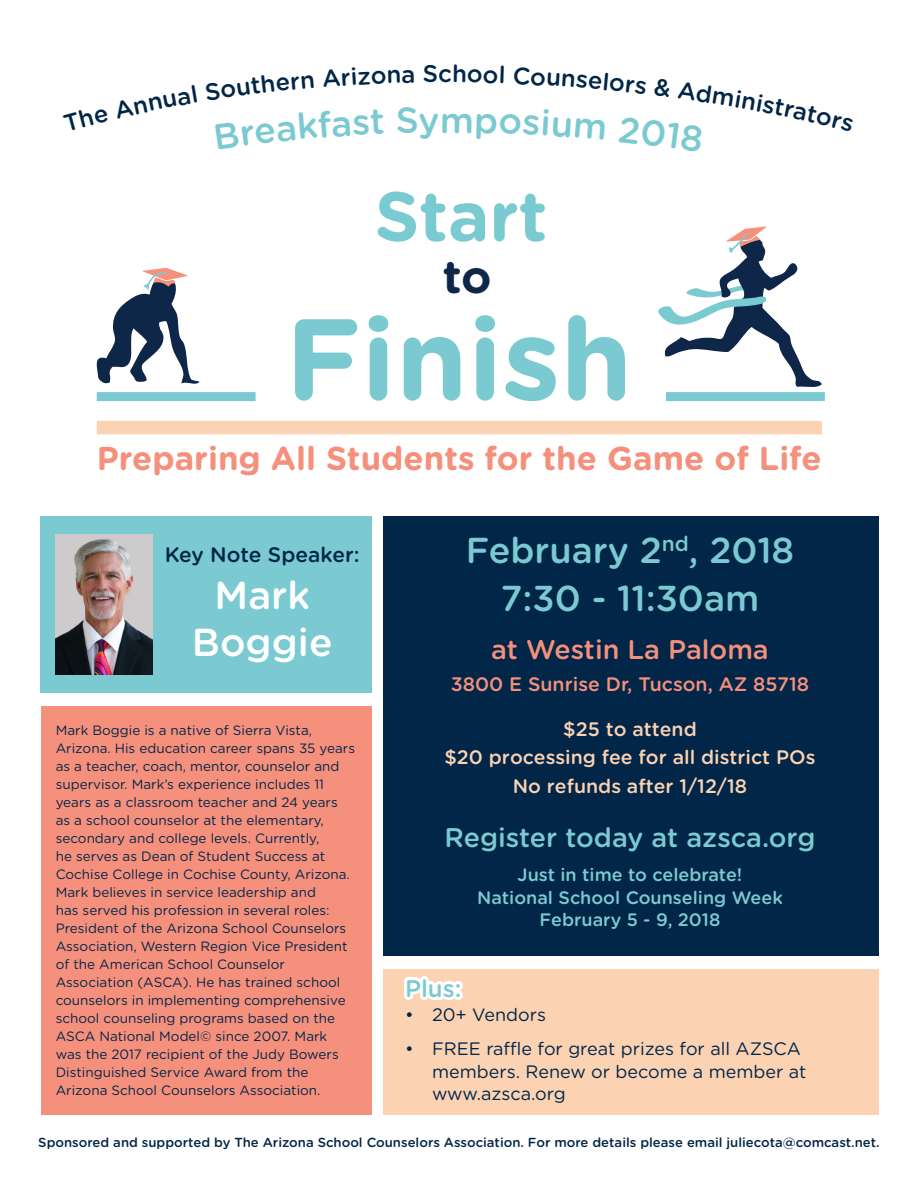
<style>
.page{position:relative;width:918px;height:1188px;background:#fff}
.page>*{position:absolute;margin:0;border:0;box-sizing:border-box;transform-origin:0 0}
.t1{font:700 115.35px "Gotham Rounded";color:#7bcad1}
.t2{font:700 69.75px "Gotham Rounded";color:#7acad1}
.t3{font:700 45.75px "Gotham Rounded";color:#0e2648}
.t4{font:500 39px/46.8px "Gotham Rounded";color:#fff;text-align:center}
.t5{font:500 36px "Gotham Rounded";color:#7bcad1}
.t6{font:700 33px "Gotham Rounded";color:#f5907c}
.t7{font:500 27px "Gotham Rounded";color:#7bcad1}
.t8{font:500 27px "Gotham Rounded";color:#f5907c}
.t9{font:500 24px "Gotham Rounded";color:#7bcad1}
.t10{font:500 24px "Gotham Rounded";color:#022648}
.t11{font:500 21px "Gotham Rounded";color:#022648}
.t12{font:500 19.5px/28.5px "Gotham Rounded";color:#fbd2b2;text-align:center}
.t13{font:500 19.5px "Gotham Rounded";color:#f5907c}
.t14{font:18px/22.5px "Gotham Rounded";color:#022648}
.t15{font:500 18px/22.5px "Gotham Rounded";color:#7bcad1;text-align:center}
.t16{font:13.5px/18px "Gotham Rounded";color:#022648}
.t17{font:500 13.2px "Gotham Rounded";color:#022648}
</style>
<div class="page">
<div style="left:384px;top:969px;width:495px;height:145px;background:#fbd2b2"></div>
<svg style="left:658px;top:226px;width:164px;height:161px"></svg>
<svg style="left:96px;top:268px;width:104px;height:116px"></svg>
<div style="left:384px;top:517px;width:495px;height:439px;background:#022648"></div>
<div style="left:41px;top:517px;width:331px;height:176px;background:#7bcad1"></div>
<div style="left:41px;top:706px;width:330px;height:408px;background:#f5907c"></div>
<div style="left:97px;top:392px;width:159px;height:9px;background:#7bcad1"></div>
<div style="left:97px;top:421px;width:725px;height:13px;background:#fbd2b2"></div>
<div style="left:666px;top:392px;width:159px;height:9px;background:#7bcad1"></div>
<img style="left:56px;top:534px;width:96px;height:140px">
<svg style="left:404px;top:976px;width:49px;height:24px"></svg>
<div style="left:453px;top:981px;width:10px;height:10px;border:6px solid #fff;border-radius:2px"></div>
<div style="left:453px;top:990px;width:10px;height:10px;border:6px solid #fff;border-radius:2px"></div>
<p class="t10" style="left:423px;top:57px;width:31px">Sc</p>
<p class="t5" style="left:440px;top:94px;width:36px">m</p>
<p class="t2" style="left:375px;top:165px;width:174px">Start</p>
<p class="t3" style="left:443px;top:243px;width:50px">to</p>
<p class="t1" style="left:285px;top:275px;width:348px">Finish</p>
<p class="t6" style="left:97px;top:434px;width:727px">Preparing All Students for the Game of Life</p>
<p class="t11" style="left:165px;top:540px;width:196px">Key Note Speaker:</p>
<p class="t4" style="left:192px;top:570px;width:142px">Mark<br>Boggie</p>
<p class="t16" style="left:56px;top:720px;width:301px">Mark Boggie is a native of Sierra Vista, Arizona. His education career spans 35 years as a teacher, coach, mentor, counselor and supervisor. Mark’s experience includes 11 years as a classroom teacher and 24 years as a school counselor at the elementary, secondary and college levels. Currently,<br>he serves as Dean of Student Success at Cochise College in Cochise County, Arizona.<br>Mark believes in service leadership and<br>has served his profession in several roles:<br>President of the Arizona School Counselors Association, Western Region Vice President of the American School Counselor Association (ASCA). He has trained school counselors in implementing comprehensive school counseling programs based on the ASCA National Model© since 2007. Mark was the 2017 recipient of the Judy Bowers Distinguished Service Award from the Arizona School Counselors Association.</p>
<p class="t5" style="left:466px;top:525px;width:330px">February 2<sup>nd</sup>, 2018</p>
<p class="t5" style="left:501px;top:573px;width:260px">7:30 - 11:30am</p>
<p class="t8" style="left:491px;top:630px;width:279px">at Westin La Paloma</p>
<p class="t13" style="left:451px;top:670px;width:360px">3800 E Sunrise Dr, Tucson, AZ 85718</p>
<p class="t12" style="left:444px;top:714px;width:373px">$25 to attend<br>$20 processing fee for all district POs<br>No refunds after 1/12/18</p>
<p class="t7" style="left:445px;top:818px;width:372px">Register today at azsca.org</p>
<p class="t15" style="left:518px;top:863px;width:226px">Just in time to celebrate!</p>
<p class="t15" style="left:477px;top:885px;width:307px">National School Counseling Week<br>February 5 - 9, 2018</p>
<p class="t9" style="left:405px;top:971px;width:58px">Plus:</p>
<p class="t14" style="left:405px;top:1002px;width:143px">• 20+ Vendors</p>
<p class="t14" style="left:432px;top:1037px;width:376px;text-indent:-27px">• FREE raffle for great prizes for all AZSCA members. Renew or become a member at www.azsca.org</p>
<p class="t17" style="left:38px;top:1133px;width:843px">Sponsored and supported by The Arizona School Counselors Association. For more details please email juliecota@comcast.net.</p>
</div>
